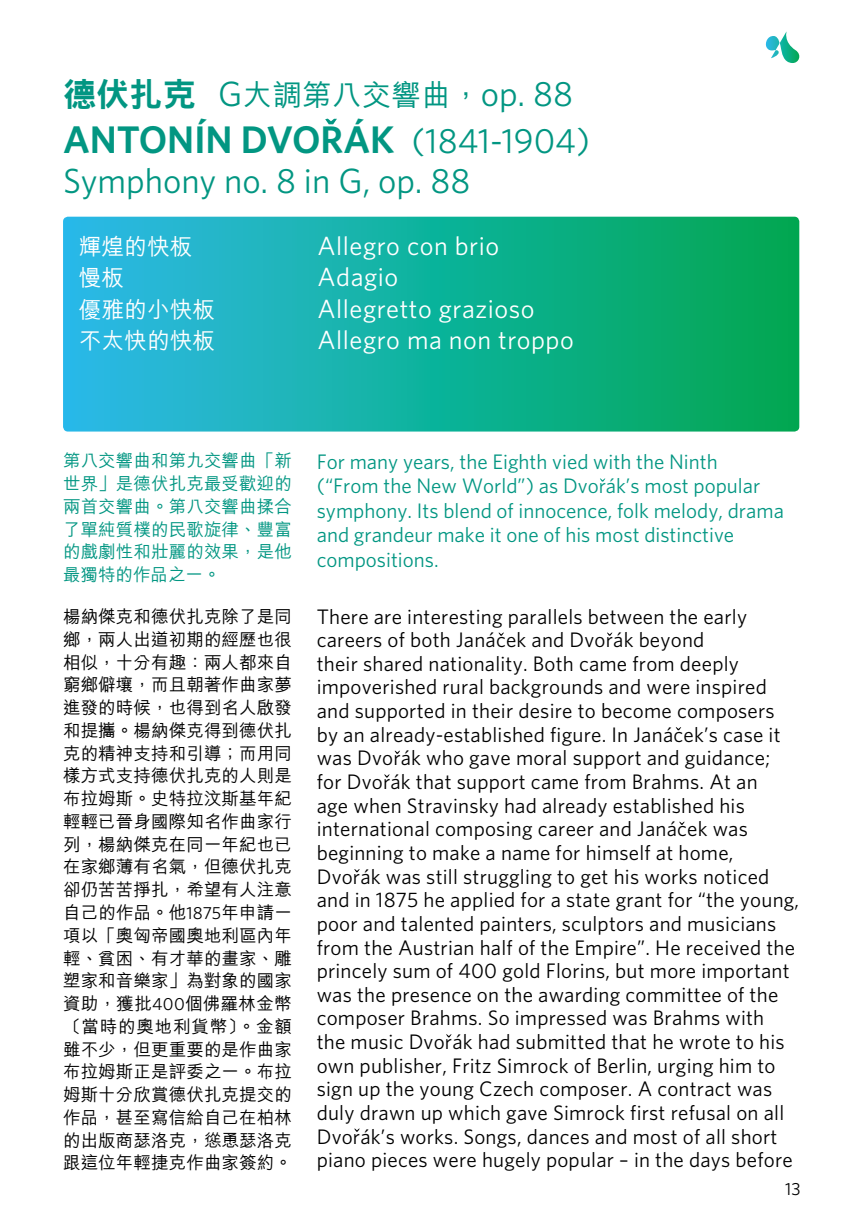
<style>
.page{position:relative;width:844px;height:1226px;background:#fff}
.page>*{position:absolute;margin:0;border:0;box-sizing:border-box;transform-origin:0 0}
.t1{font:600 38.5px "Whitney";color:#029682}
.t2{font:35px "Whitney";color:#029682}
.t3{font:500 29.75px "M Hei";color:#029682}
.t4{font:26.25px/31.5px "Whitney";letter-spacing:.02em;color:#fff}
.t5{font:500 22.75px/31.5px "M Hei";color:#fff}
.t6{font:21px/23.6px "Whitney";letter-spacing:.01em;color:#000}
.t7{font:21px/24.5px "Whitney";color:#029682}
.t8{font:500 17.5px/22.8px "M Hei";letter-spacing:.005em;color:#000;text-align:justify}
.t9{font:500 17.5px/22.8px "M Hei";letter-spacing:.005em;color:#029682;text-align:justify}
.t10{font:17.5px "Whitney";color:#000}
.s1{font-family:"DFPG Hei XB MP BF";font-weight:400;font-size:33.25px}
.s2{font-family:"Whitney";font-weight:400;font-size:35px}
.s3{font-weight:400;font-size:35px}
.s4{font-family:"Whitney";font-weight:400}
</style>
<div class="page">
<svg style="left:765px;top:31px;width:35px;height:32px"></svg>
<svg style="left:63px;top:217px;width:736px;height:214px;background:#13b19c"></svg>
<svg style="left:325px;top:119px;width:12px;height:5px"></svg>
<svg style="left:498px;top:632px;width:6px;height:3px"></svg>
<svg style="left:675px;top:727px;width:6px;height:3px"></svg>
<svg style="left:394px;top:750px;width:6px;height:3px"></svg>
<svg style="left:384px;top:774px;width:5px;height:3px"></svg>
<svg style="left:354px;top:869px;width:6px;height:3px"></svg>
<svg style="left:446px;top:1034px;width:5px;height:3px"></svg>
<svg style="left:354px;top:1128px;width:6px;height:3px"></svg>
<h3 class="t3" style="left:63px;top:79px;width:511px"><span class="s1">德伏扎克</span> <span class="s2">G</span>大調第八交響曲，<span class="s2">op. 88</span></h3>
<h1 class="t1" style="left:63px;top:116px;width:528px">ANTONÍN DVORÁK <span class="s3">(1841-1904)</span></h1>
<h2 class="t2" style="left:63px;top:160px;width:409px">Symphony no. 8 in G, op. 88</h2>
<p class="t4" style="left:317px;top:229px;width:258px">Allegro con brio<br>Adagio<br>Allegretto grazioso<br>Allegro ma non troppo</p>
<p class="t5" style="left:79px;top:231px;width:138px">輝煌的快板慢板<br>優雅的小快板不太快的快板</p>
<p class="t9" style="left:63px;top:450px;width:230px">第八交響曲和第九交響曲「新世界」是德伏扎克最受歡迎的兩首交響曲。第八交響曲揉合了單純質樸的民歌旋律、豐富的戲劇性和壯麗的效果，是他最獨特的作品之一。</p>
<p class="t8" style="left:63px;top:605px;width:230px">楊納傑克和德伏扎克除了是同鄉，兩人出道初期的經歷也很相似，十分有趣：兩人都來自窮鄉僻壤，而且朝著作曲家夢進發的時候，也得到名人啟發和提攜。楊納傑克得到德伏扎克的精神支持和引導；而用同樣方式支持德伏扎克的人則是布拉姆斯。史特拉汶斯基年紀輕輕已晉身國際知名作曲家行列，楊納傑克在同一年紀也已在家鄉薄有名氣，但德伏扎克卻仍苦苦掙扎，希望有人注意自己的作品。他<span class="s4">1875</span>年申請一項以「奧匈帝國奧地利區內年輕、貧困、有才華的畫家、雕塑家和音樂家」為對象的國家資助，獲批<span class="s4">400</span>個佛羅林金幣﹝當時的奧地利貨幣﹞。金額雖不少，但更重要的是作曲家布拉姆斯正是評委之一。布拉姆斯十分欣賞德伏扎克提交的作品，甚至寫信給自己在柏林的出版商瑟洛克，慫恿瑟洛克跟這位年輕捷克作曲家簽約。</p>
<p class="t7" style="left:316px;top:448px;width:468px">For many years, the Eighth vied with the Ninth (“From the New World”) as Dvorák’s most popular symphony. Its blend of innocence, folk melody, drama and grandeur make it one of his most distinctive compositions.</p>
<p class="t6" style="left:316px;top:604px;width:484px">There are interesting parallels between the early careers of both Janácek and Dvorák beyond<br>their shared nationality. Both came from deeply impoverished rural backgrounds and were inspired and supported in their desire to become composers by an already-established figure. In Janácek’s case it was Dvorák who gave moral support and guidance; for Dvorák that support came from Brahms. At an<br>age when Stravinsky had already established his international composing career and Janácek was beginning to make a name for himself at home, Dvorák was still struggling to get his works noticed and in 1875 he applied for a state grant for “the young, poor and talented painters, sculptors and musicians from the Austrian half of the Empire”. He received the princely sum of 400 gold Florins, but more important was the presence on the awarding committee of the composer Brahms. So impressed was Brahms with<br>the music Dvorák had submitted that he wrote to his own publisher, Fritz Simrock of Berlin, urging him to sign up the young Czech composer. A contract was duly drawn up which gave Simrock first refusal on all Dvorák’s works. Songs, dances and most of all short piano pieces were hugely popular – in the days before</p>
<p class="t10" style="left:784px;top:1178px;width:17px">13</p>
</div>
